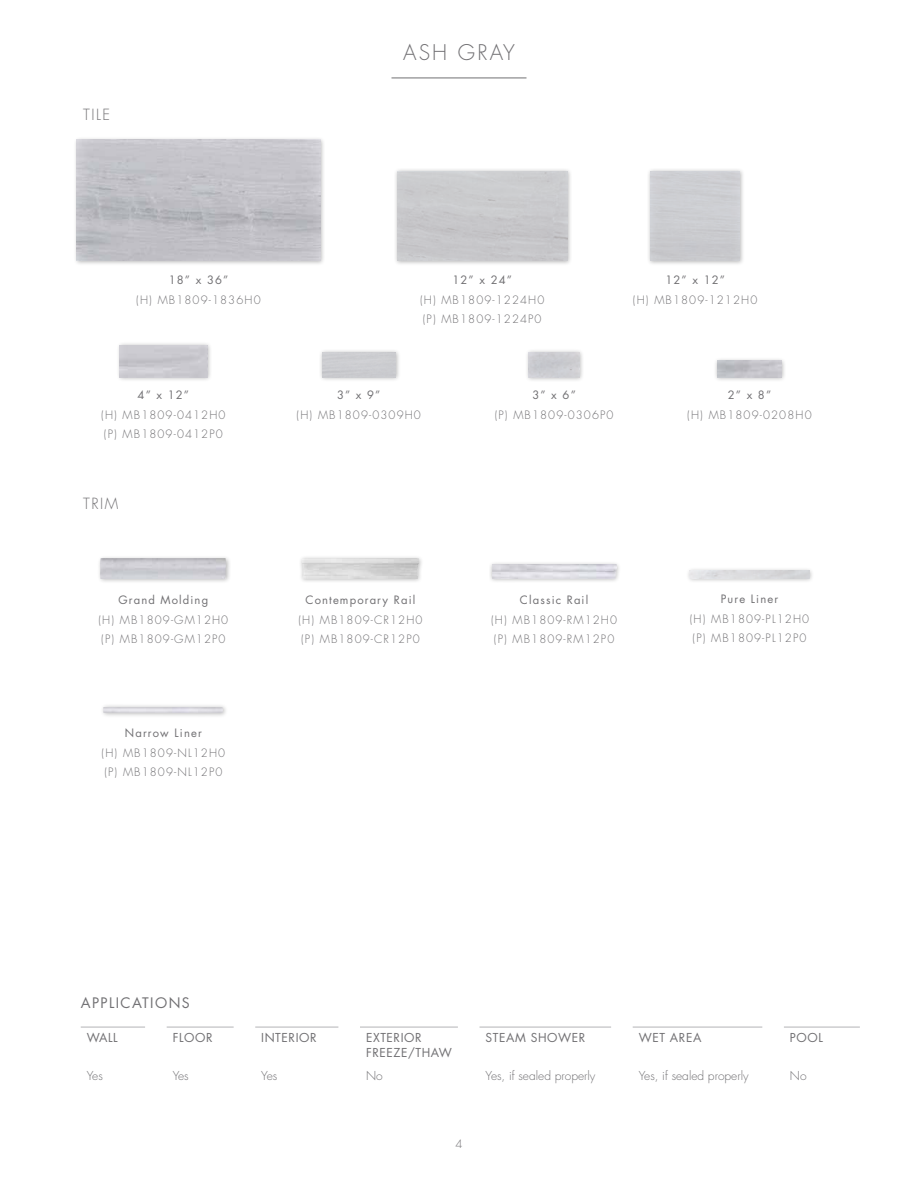
<style>
.page{position:relative;width:918px;height:1188px;background:#fff}
.page>*{position:absolute;margin:0;border:0;box-sizing:border-box;transform-origin:0 0}
.t1{font:300 21px "Futura LT";letter-spacing:.1em;color:#717073}
.t2{font:300 15px "Futura LT";letter-spacing:.1em;color:#717073}
.t3{font:14.1px "Futura LT";letter-spacing:.1em;color:#717073}
.t4{font:12px/14.4px "Futura LT";letter-spacing:.05em;color:#717073}
.t5{font:300 12px "Futura LT";color:#717073}
.t6{font:300 11.25px/19.5px "Futura LT";letter-spacing:.1em;color:#717073}
.t7{font:11.25px "Futura LT";letter-spacing:.1em;color:#717073}
</style>
<div class="page">
<hr style="left:81px;top:1027px;width:64px;height:1px;background:#b3b3b6">
<hr style="left:255px;top:1027px;width:83px;height:1px;background:#b3b3b6">
<hr style="left:360px;top:1027px;width:98px;height:1px;background:#b3b3b6">
<hr style="left:480px;top:1027px;width:131px;height:1px;background:#b3b3b6">
<hr style="left:633px;top:1027px;width:129px;height:1px;background:#b3b3b6">
<hr style="left:784px;top:1027px;width:76px;height:1px;background:#b3b3b6">
<hr style="left:167px;top:1027px;width:67px;height:1px;background:#b3b3b6">
<div style="left:73px;top:136px;width:252px;height:130px;background:#000;opacity:.3"></div>
<img style="left:77px;top:140px;width:243px;height:121px">
<div style="left:394px;top:168px;width:178px;height:98px;background:#000;opacity:.3"></div>
<div style="left:397px;top:172px;width:170px;height:89px;background:#c9c9cc"></div>
<div style="left:647px;top:168px;width:98px;height:98px;background:#000;opacity:.3"></div>
<div style="left:651px;top:172px;width:89px;height:89px;background:#cccdd1"></div>
<div style="left:116px;top:342px;width:96px;height:40px;background:#000;opacity:.3"></div>
<img style="left:120px;top:345px;width:87px;height:32px">
<div style="left:319px;top:349px;width:81px;height:33px;background:#000;opacity:.3"></div>
<div style="left:322px;top:353px;width:73px;height:24px;background:#ccccd0"></div>
<div style="left:525px;top:349px;width:60px;height:33px;background:#000;opacity:.3"></div>
<img style="left:529px;top:353px;width:50px;height:24px">
<div style="left:713px;top:357px;width:74px;height:25px;background:#000;opacity:.3"></div>
<img style="left:717px;top:361px;width:65px;height:16px">
<div style="left:97px;top:555px;width:134px;height:29px;background:#000;opacity:.3"></div>
<img style="left:101px;top:559px;width:125px;height:19px">
<div style="left:298px;top:555px;width:126px;height:28px;background:#000;opacity:.3"></div>
<img style="left:302px;top:558px;width:117px;height:20px">
<div style="left:489px;top:561px;width:133px;height:23px;background:#000;opacity:.3"></div>
<img style="left:492px;top:564px;width:124px;height:14px">
<div style="left:686px;top:567px;width:128px;height:17px;background:#000;opacity:.3"></div>
<img style="left:690px;top:571px;width:119px;height:7px">
<div style="left:100px;top:704px;width:128px;height:14px;background:#000;opacity:.3"></div>
<img style="left:104px;top:707px;width:119px;height:6px">
<hr style="left:392px;top:78px;width:134px;height:1px;background:#717073">
<h2 class="t2" style="left:83px;top:106px;width:28px">TILE</h2>
<h1 class="t1" style="left:403px;top:40px;width:113px">ASH GRAY</h1>
<p class="t7" style="left:169px;top:273px;width:61px">18” x 36”</p>
<p class="t6" style="left:136px;top:290px;width:126px">(H) MB1809-1836H0</p>
<p class="t7" style="left:138px;top:388px;width:53px">4” x 12”</p>
<p class="t6" style="left:101px;top:405px;width:126px">(H) MB1809-0412H0 (P) MB1809-0412P0</p>
<h2 class="t2" style="left:83px;top:495px;width:37px">TRIM</h2>
<p class="t7" style="left:119px;top:593px;width:91px">Grand Molding</p>
<p class="t6" style="left:99px;top:610px;width:131px">(H) MB1809-GM12H0 (P) MB1809-GM12P0</p>
<p class="t7" style="left:125px;top:726px;width:78px">Narrow Liner</p>
<p class="t6" style="left:102px;top:743px;width:125px">(H) MB1809-NL12H0 (P) MB1809-NL12P0</p>
<p class="t7" style="left:452px;top:273px;width:61px">12” x 24”</p>
<p class="t6" style="left:420px;top:290px;width:126px">(H) MB1809-1224H0 (P) MB1809-1224P0</p>
<p class="t7" style="left:665px;top:273px;width:61px">12” x 12”</p>
<p class="t6" style="left:633px;top:290px;width:126px">(H) MB1809-1212H0</p>
<p class="t7" style="left:337px;top:388px;width:45px">3” x 9”</p>
<p class="t6" style="left:297px;top:405px;width:126px">(H) MB1809-0309H0</p>
<p class="t7" style="left:532px;top:388px;width:45px">3” x 6”</p>
<p class="t6" style="left:495px;top:405px;width:120px">(P) MB1809-0306P0</p>
<p class="t7" style="left:728px;top:388px;width:45px">2” x 8”</p>
<p class="t6" style="left:687px;top:405px;width:126px">(H) MB1809-0208H0</p>
<p class="t7" style="left:305px;top:593px;width:111px">Contemporary Rail</p>
<p class="t6" style="left:298px;top:610px;width:126px">(H) MB1809-CR12H0 (P) MB1809-CR12P0</p>
<p class="t7" style="left:520px;top:593px;width:70px">Classic Rail</p>
<p class="t6" style="left:491px;top:610px;width:127px">(H) MB1809-RM12H0 (P) MB1809-RM12P0</p>
<p class="t7" style="left:721px;top:592px;width:59px">Pure Liner</p>
<p class="t6" style="left:690px;top:609px;width:121px">(H) MB1809-PL12H0 (P) MB1809-PL12P0</p>
<p class="t3" style="left:81px;top:994px;width:111px">APPLICATIONS</p>
<p class="t4" style="left:87px;top:1031px;width:33px">WALL</p>
<p class="t4" style="left:173px;top:1031px;width:41px">FLOOR</p>
<p class="t4" style="left:261px;top:1031px;width:57px">INTERIOR</p>
<p class="t4" style="left:366px;top:1031px;width:87px">EXTERIOR<br>FREEZE/THAW</p>
<p class="t4" style="left:486px;top:1031px;width:101px">STEAM SHOWER</p>
<p class="t4" style="left:639px;top:1031px;width:64px">WET AREA</p>
<p class="t4" style="left:790px;top:1031px;width:35px">POOL</p>
<p class="t5" style="left:87px;top:1069px;width:18px">Yes</p>
<p class="t5" style="left:173px;top:1069px;width:18px">Yes</p>
<p class="t5" style="left:261px;top:1069px;width:18px">Yes</p>
<p class="t5" style="left:366px;top:1069px;width:18px">No</p>
<p class="t5" style="left:486px;top:1069px;width:111px">Yes, if sealed properly</p>
<p class="t5" style="left:639px;top:1069px;width:111px">Yes, if sealed properly</p>
<p class="t5" style="left:790px;top:1069px;width:18px">No</p>
<p class="t6" style="left:456px;top:1134px;width:8px">4</p>
</div>
